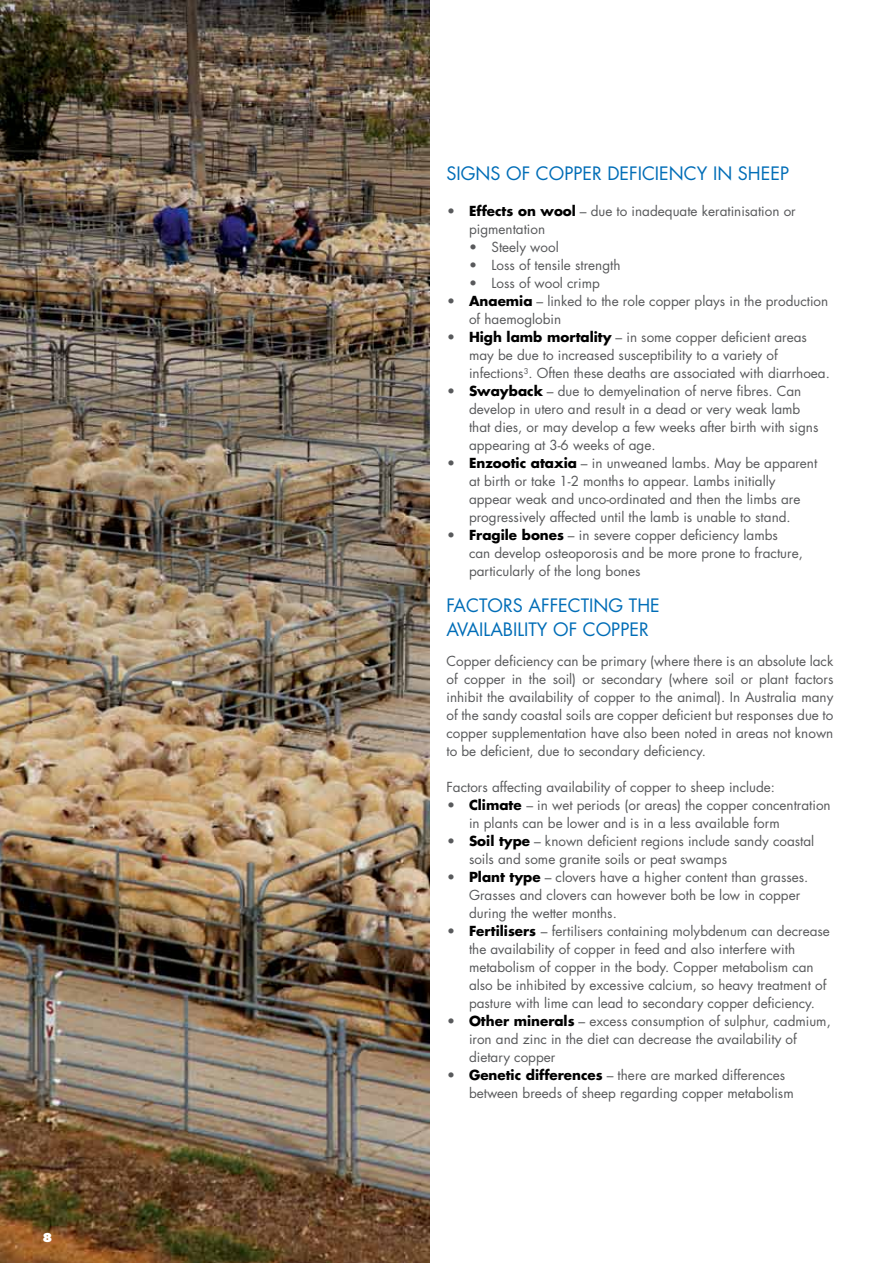
<style>
.page{position:relative;width:893px;height:1263px;background:#fff}
.page>*{position:absolute;margin:0;border:0;box-sizing:border-box;transform-origin:0 0}
.t1{font:18px/24px "Futura Std";color:#006db7}
.t2{font:13.5px/18px "Futura Std";color:#58595b}
.t3{font:800 12px "Futura Std";color:#fff}
.s1{font-weight:700}
.s2{font-weight:700;color:#000}
</style>
<div class="page">
<img style="left:0;top:0;width:429px;height:1263px">
<p class="t3" style="left:43px;top:1230px;width:11px">8</p>
<h1 class="t1" style="left:446px;top:162px;width:342px">Signs of Copper Deficiency In Sh eep</h1>
<p class="t2" style="left:469px;top:202px;width:328px;text-indent:-23px"><span class="s1">•</span> <span class="s2">Effects on wool</span> – due to inadequate keratinisation or pigmentation</p>
<p class="t2" style="left:469px;top:238px;width:91px">• Steely wool</p>
<p class="t2" style="left:469px;top:256px;width:153px">• Loss of tensile strength</p>
<p class="t2" style="left:469px;top:274px;width:132px">• Loss of wool crimp</p>
<p class="t2" style="left:469px;top:292px;width:361px;text-indent:-23px"><span class="s1">•</span> <span class="s2">Anaemia</span> – linked to the role copper plays in the production of haemoglobin</p>
<p class="t2" style="left:469px;top:328px;width:362px;text-indent:-23px"><span class="s1">•</span> <span class="s2">High lamb mortality</span> – in some copper deficient areas may be due to increased susceptibility to a variety of infections<sup>3</sup>. Often these deaths are associated with diarrhoea.</p>
<p class="t2" style="left:469px;top:382px;width:351px;text-indent:-23px"><span class="s1">•</span> <span class="s2">Swayback</span> – due to demyelination of nerve fibres. Can develop in utero and result in a dead or very weak lamb that dies, or may develop a few weeks after birth with signs appearing at 3-6 weeks of age.</p>
<p class="t2" style="left:469px;top:454px;width:350px;text-indent:-23px"><span class="s1">•</span> <span class="s2">Enzootic ataxia</span> – in unweaned lambs. May be apparent at birth or take 1-2 months to appear. Lambs initially appear weak and unco-ordinated and then the limbs are progressively affected until the lamb is unable to stand.</p>
<p class="t2" style="left:469px;top:526px;width:335px;text-indent:-23px"><span class="s1">•</span> <span class="s2">Fragile bones</span> – in severe copper deficiency lambs<br>can develop osteoporosis and be more prone to fracture, particularly of the long bones</p>
<h1 class="t1" style="left:446px;top:594px;width:215px">Factors Affecting Th e<br>Availability of Copper</h1>
<p class="t2" style="left:446px;top:652px;width:388px;text-align:justify">Copper deficiency can be primary (where there is an absolute lack of copper in the soil) or secondary (where soil or plant factors inhibit the availability of copper to the animal). In Australia many of the sandy coastal soils are copper deficient but responses due to copper supplementation have also been noted in areas not known to be deficient, due to secondary deficiency.</p>
<p class="t2" style="left:446px;top:778px;width:330px">Factors affecting availability of copper to sheep include:</p>
<p class="t2" style="left:469px;top:796px;width:363px;text-indent:-23px"><span class="s1">•</span> <span class="s2">Climate</span> – in wet periods (or areas) the copper concentration in plants can be lower and is in a less available form</p>
<p class="t2" style="left:469px;top:832px;width:347px;text-indent:-23px"><span class="s1">•</span> <span class="s2">Soil type</span> – known deficient regions include sandy coastal soils and some granite soils or peat swamps</p>
<p class="t2" style="left:469px;top:868px;width:341px;text-indent:-23px"><span class="s1">•</span> <span class="s2">Plant type</span> – clovers have a higher content than grasses.<br>Grasses and clovers can however both be low in copper during the wetter months.</p>
<p class="t2" style="left:469px;top:922px;width:362px;text-indent:-23px"><span class="s1">•</span> <span class="s2">Fertilisers</span> – fertilisers containing molybdenum can decrease the availability of copper in feed and also interfere with metabolism of copper in the body. Copper metabolism can also be inhibited by excessive calcium, so heavy treatment of pasture with lime can lead to secondary copper deficiency.</p>
<p class="t2" style="left:469px;top:1012px;width:363px;text-indent:-23px"><span class="s1">•</span> <span class="s2">Other minerals</span> – excess consumption of sulphur, cadmium, iron and zinc in the diet can decrease the availability of dietary copper</p>
<p class="t2" style="left:469px;top:1066px;width:326px;text-indent:-23px"><span class="s1">•</span> <span class="s2">Genetic differences</span> – there are marked differences between breeds of sheep regarding copper metabolism</p>
</div>
